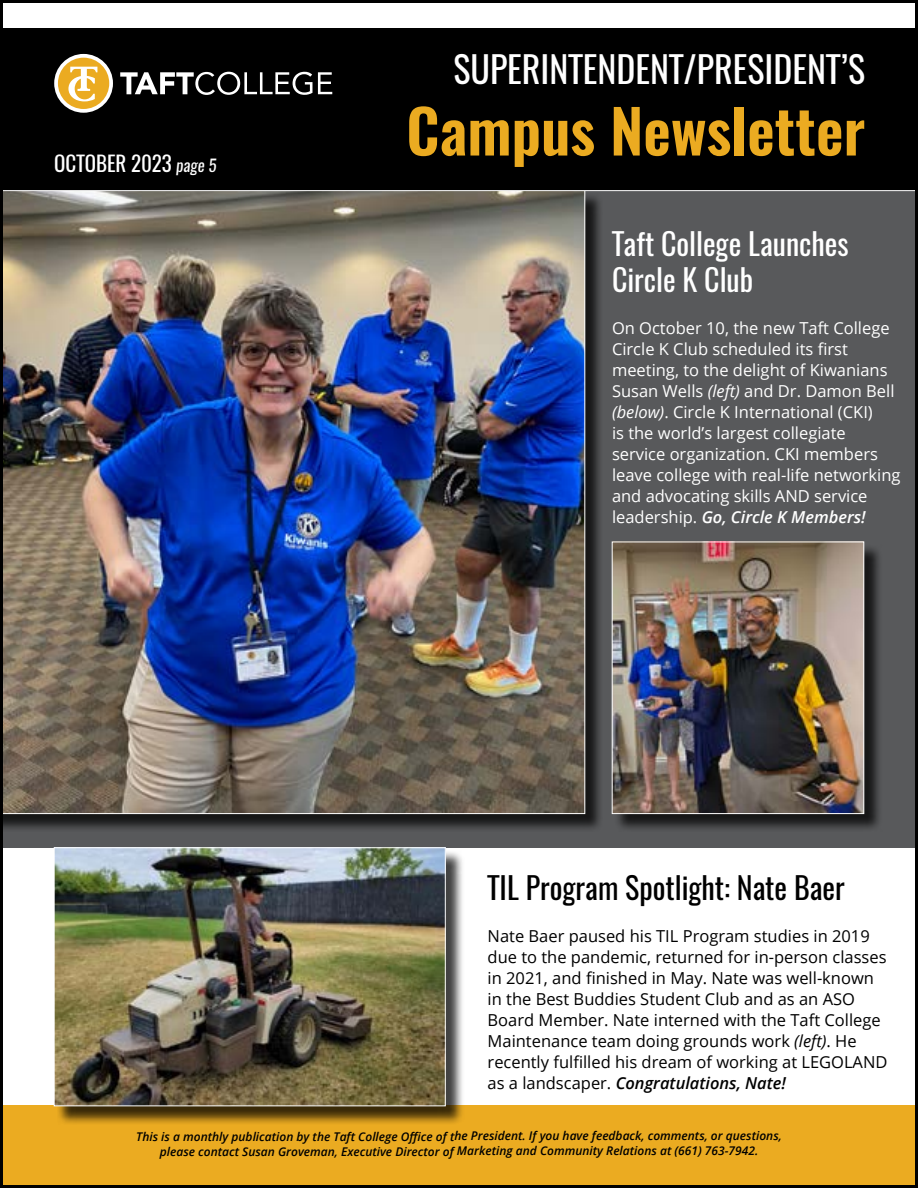
<style>
.page{position:relative;width:918px;height:1188px;background:#fff}
.page>*{position:absolute;margin:0;border:0;box-sizing:border-box;transform-origin:0 0}
.t1{font:600 60px "Oswald";color:#ebab21}
.t2{font:36px "Oswald";color:#fff}
.t3{font:30px/36px "Oswald";color:#fff}
.t4{font:30px "Oswald";color:#000}
.t5{font:21px "Oswald";color:#fff}
.t6{font:16.5px/21px "Open Sans";color:#000}
.t7{font:16.5px/21px "Open Sans";color:#fff}
.t8{font:italic 600 12px/15px "Open Sans";color:#000;text-align:center}
.s1{font-style:italic;font-size:16.5px}
.s2{font-style:italic}
.s3{font-weight:600;font-style:italic}
</style>
<div class="page">
<div style="left:0;top:184px;width:918px;height:664px;background:#58595b"></div>
<div style="left:0;top:193px;width:603px;height:639px;background:#000;opacity:.75"></div>
<img style="left:4px;top:191px;width:581px;height:623px">
<div style="left:0;top:1106px;width:918px;height:82px;background:#ebab21"></div>
<div style="left:615px;top:544px;width:268px;height:288px;background:#000;opacity:.75"></div>
<img style="left:614px;top:544px;width:248px;height:268px">
<div style="left:612px;top:542px;width:252px;height:272px;border:1px solid #fff"></div>
<div style="left:57px;top:850px;width:408px;height:275px;background:#000;opacity:.75"></div>
<img style="left:56px;top:850px;width:388px;height:254px">
<div style="left:54px;top:848px;width:392px;height:258px;border:1px solid #fff"></div>
<div style="left:0;top:28px;width:918px;height:162px;background:#000"></div>
<svg style="left:120px;top:72px;width:192px;height:23px"></svg>
<svg style="left:318px;top:72px;width:14px;height:22px"></svg>
<svg style="left:54px;top:54px;width:59px;height:59px"></svg>
<hr style="left:0;top:190px;width:918px;height:1px;background:#fff">
<p class="t5" style="left:54px;top:149px;width:164px">OCTOBER 2023 <span class="s1">page 5</span></p>
<h2 class="t2" style="left:453px;top:44px;width:413px">SUPERINTENDENT/PRESIDENT’S</h2>
<h1 class="t1" style="left:406px;top:89px;width:460px">Campus Newsletter</h1>
<h3 class="t3" style="left:612px;top:226px;width:238px">Taft College Launches<br>Circle K Club</h3>
<p class="t7" style="left:612px;top:317px;width:290px">On October 10, the new Taft College Circle K Club scheduled its first meeting, to the delight of Kiwanians Susan Wells <span class="s2">(left)</span> and Dr. Damon Bell <span class="s2">(below)</span>. Circle K International (CKI)<br>is the world’s largest collegiate service organization. CKI members leave college with real-life networking and advocating skills AND service leadership. <span class="s3">Go, Circle K Members!</span></p>
<h3 class="t4" style="left:488px;top:867px;width:359px">TIL Program Spotlight: Nate Baer</h3>
<p class="t6" style="left:488px;top:925px;width:401px">Nate Baer paused his TIL Program studies in 2019 due to the pandemic, returned for in-person classes in 2021, and finished in May. Nate was well-known in the Best Buddies Student Club and as an ASO Board Member. Nate interned with the Taft College Maintenance team doing grounds work <span class="s2">(left)</span>. He recently fulfilled his dream of working at LEGOLAND as a landscaper. <span class="s3">Congratulations, Nate!</span></p>
<p class="t8" style="left:136px;top:1128px;width:647px">This is a monthly publication by the Taft College Office of the President. If you have feedback, comments, or questions, please contact Susan Groveman, Executive Director of Marketing and Community Relations at (661) 763-7942.</p>
</div>
